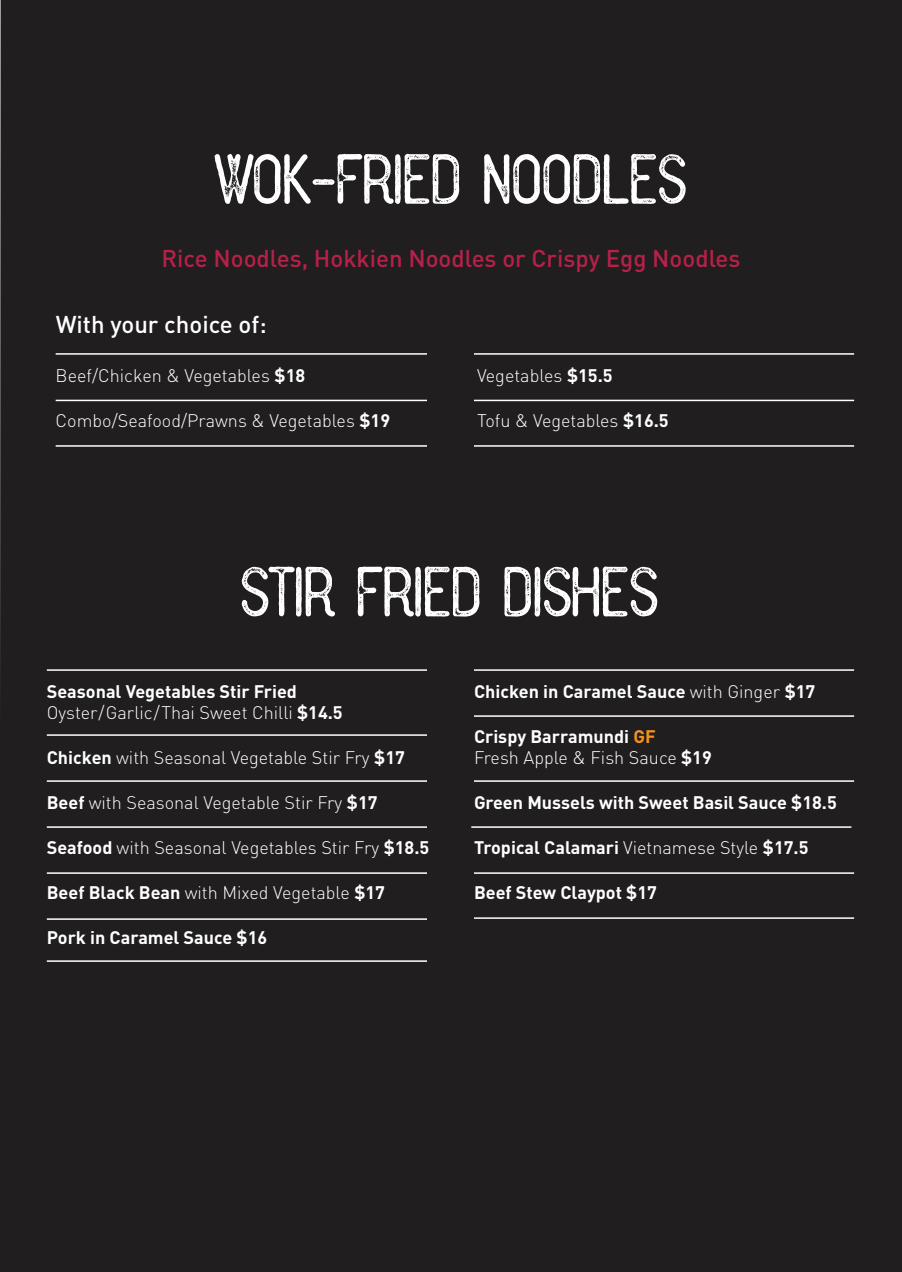
<style>
.page{position:relative;width:902px;height:1272px;background:#201e1f}
.page>*{position:absolute;margin:0;border:0;box-sizing:border-box;transform-origin:0 0}
.t1{font:71.1px "Alehouse Sans";color:#fff}
.t2{font:500 24px "DIN";color:#b52149}
.t3{font:500 24px "DIN";color:#fff}
.t4{font:300 18px/21px "DIN Pro";color:#fff}
.t5{font:700 18px/21px "DIN Pro";color:#fff}
.s1{font-weight:700}
.s2{font-weight:300}
.s3{font-family:"DIN";font-weight:700;color:#f7931d}
</style>
<div class="page">
<div style="left:31px;top:984px;width:846px;height:103px;background:#201e1f"></div>
<hr style="left:47px;top:669px;width:380px;height:2px;background:#fff">
<hr style="left:47px;top:734px;width:380px;height:2px;background:#fff">
<hr style="left:47px;top:780px;width:380px;height:2px;background:#fff">
<hr style="left:47px;top:826px;width:380px;height:2px;background:#fff">
<hr style="left:47px;top:872px;width:380px;height:2px;background:#fff">
<hr style="left:47px;top:918px;width:380px;height:2px;background:#fff">
<hr style="left:47px;top:960px;width:380px;height:2px;background:#fff">
<hr style="left:474px;top:669px;width:380px;height:2px;background:#fff">
<hr style="left:474px;top:715px;width:380px;height:2px;background:#fff">
<hr style="left:474px;top:780px;width:380px;height:2px;background:#fff">
<hr style="left:471px;top:826px;width:380px;height:2px;background:#fff">
<hr style="left:474px;top:872px;width:380px;height:2px;background:#fff">
<hr style="left:474px;top:917px;width:380px;height:2px;background:#fff">
<hr style="left:56px;top:353px;width:371px;height:2px;background:#fff">
<hr style="left:56px;top:400px;width:371px;height:1px;background:#fff">
<hr style="left:56px;top:445px;width:371px;height:2px;background:#fff">
<hr style="left:474px;top:445px;width:380px;height:2px;background:#fff">
<hr style="left:474px;top:400px;width:380px;height:1px;background:#fff">
<hr style="left:474px;top:353px;width:380px;height:2px;background:#fff">
<h1 class="t1" style="left:216px;top:138px;width:473px">WOK-FRIED NOODLES</h1>
<h2 class="t2" style="left:162px;top:243px;width:580px">Rice Noodles, Hokkien Noodles or Crispy Egg Noodles</h2>
<h2 class="t3" style="left:56px;top:309px;width:213px">With your choice of:</h2>
<p class="t4" style="left:56px;top:365px;width:251px">Beef/Chicken &amp; Vegetables <span class="s1">$18</span></p>
<p class="t4" style="left:56px;top:410px;width:336px">Combo/Seafood/Prawns &amp; Vegetables <span class="s1">$19</span></p>
<p class="t4" style="left:477px;top:365px;width:137px">Vegetables <span class="s1">$15.5</span></p>
<p class="t4" style="left:477px;top:410px;width:193px">Tofu &amp; Vegetables <span class="s1">$16.5</span></p>
<h1 class="t1" style="left:242px;top:550px;width:419px">STIR FRIED DISHES</h1>
<p class="t5" style="left:47px;top:680px;width:297px">Seasonal Vegetables Stir Fried<br><span class="s2">Oyster/Garlic/Thai Sweet Chilli</span> $14.5</p>
<p class="t4" style="left:47px;top:746px;width:360px"><span class="s1">Chicken</span> with Seasonal Vegetable Stir Fry <span class="s1">$17</span></p>
<p class="t4" style="left:47px;top:791px;width:332px"><span class="s1">Beef</span> with Seasonal Vegetable Stir Fry <span class="s1">$17</span></p>
<p class="t4" style="left:47px;top:836px;width:384px"><span class="s1">Seafood</span> with Seasonal Vegetables Stir Fry <span class="s1">$18.5</span></p>
<p class="t4" style="left:47px;top:881px;width:340px"><span class="s1">Beef Black Bean</span> with Mixed Vegetable <span class="s1">$17</span></p>
<p class="t5" style="left:47px;top:926px;width:222px">Pork in Caramel Sauce $16</p>
<p class="t5" style="left:474px;top:680px;width:343px">Chicken in Caramel Sauce <span class="s2">with Ginger</span> $17</p>
<p class="t4" style="left:474px;top:725px;width:239px"><span class="s1">Crispy Barramundi</span> <span class="s3">GF<br></span>Fresh Apple &amp; Fish Sauce <span class="s1">$19</span></p>
<p class="t5" style="left:474px;top:791px;width:364px">Green Mussels with Sweet Basil Sauce $18.5</p>
<p class="t5" style="left:474px;top:836px;width:336px">Tropical Calamari <span class="s2">Vietnamese Style</span> $17.5</p>
<p class="t5" style="left:474px;top:881px;width:184px">Beef Stew Claypot $17</p>
</div>
